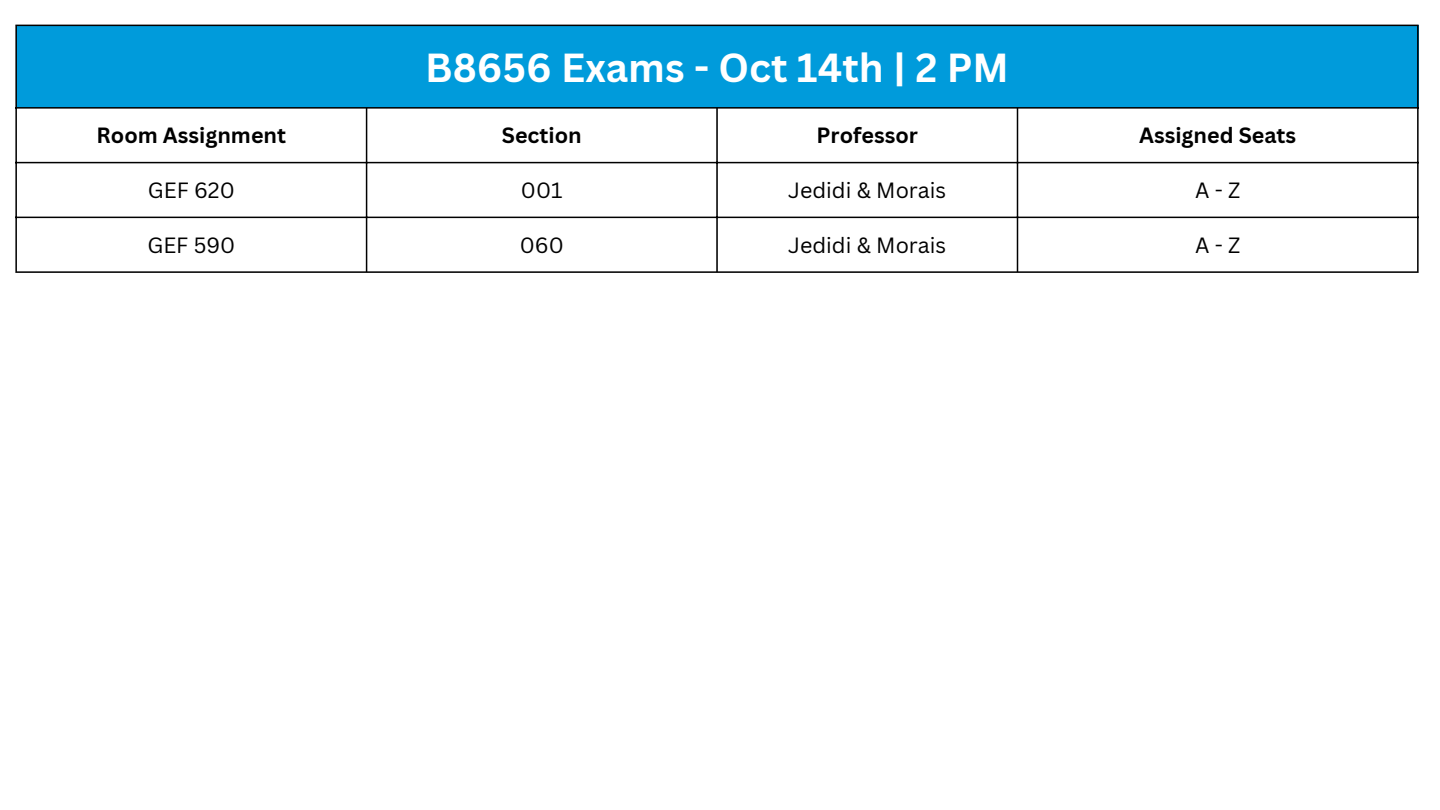
<style>
.page{position:relative;width:1440px;height:810px;background:#fff}
.page>*{position:absolute;margin:0;border:0;box-sizing:border-box;transform-origin:0 0}
.t1{font:700 39.5px "Canva Sans";color:#fff}
.t2{font:21.5px "Canva Sans";color:#000}
.t3{font:700 21.5px "Canva Sans";color:#000}
</style>
<div class="page">
<div style="left:16px;top:25px;width:1402px;height:83px;background:#009bdb"></div>
<hr style="left:15px;top:26px;width:2px;height:245px;background:#000">
<hr style="left:366px;top:109px;width:1px;height:162px;background:#000">
<hr style="left:716px;top:109px;width:2px;height:162px;background:#000">
<hr style="left:1017px;top:109px;width:1px;height:162px;background:#000">
<hr style="left:1417px;top:26px;width:2px;height:245px;background:#000">
<hr style="left:15px;top:25px;width:1404px;height:1px;background:#000">
<hr style="left:15px;top:107px;width:1404px;height:2px;background:#000">
<hr style="left:15px;top:162px;width:1404px;height:1px;background:#000">
<hr style="left:15px;top:217px;width:1404px;height:1px;background:#000">
<hr style="left:15px;top:271px;width:1404px;height:2px;background:#000">
<p class="t1" style="left:425px;top:39px;width:585px">B8656 Exams - Oct 14th | 2 PM</p>
<p class="t3" style="left:97px;top:120px;width:191px">Room Assignment</p>
<p class="t3" style="left:502px;top:120px;width:81px">Section</p>
<p class="t3" style="left:817px;top:120px;width:103px">Professor</p>
<p class="t3" style="left:1139px;top:120px;width:159px">Assigned Seats</p>
<p class="t2" style="left:148px;top:175px;width:89px">GEF 620</p>
<p class="t2" style="left:521px;top:175px;width:43px">001</p>
<p class="t2" style="left:788px;top:175px;width:160px">Jedidi &amp; Morais</p>
<p class="t2" style="left:1195px;top:175px;width:47px">A-Z</p>
<p class="t2" style="left:147px;top:230px;width:89px">GEF 590</p>
<p class="t2" style="left:520px;top:230px;width:45px">060</p>
<p class="t2" style="left:788px;top:230px;width:160px">Jedidi &amp; Morais</p>
<p class="t2" style="left:1195px;top:230px;width:47px">A-Z</p>
</div>
